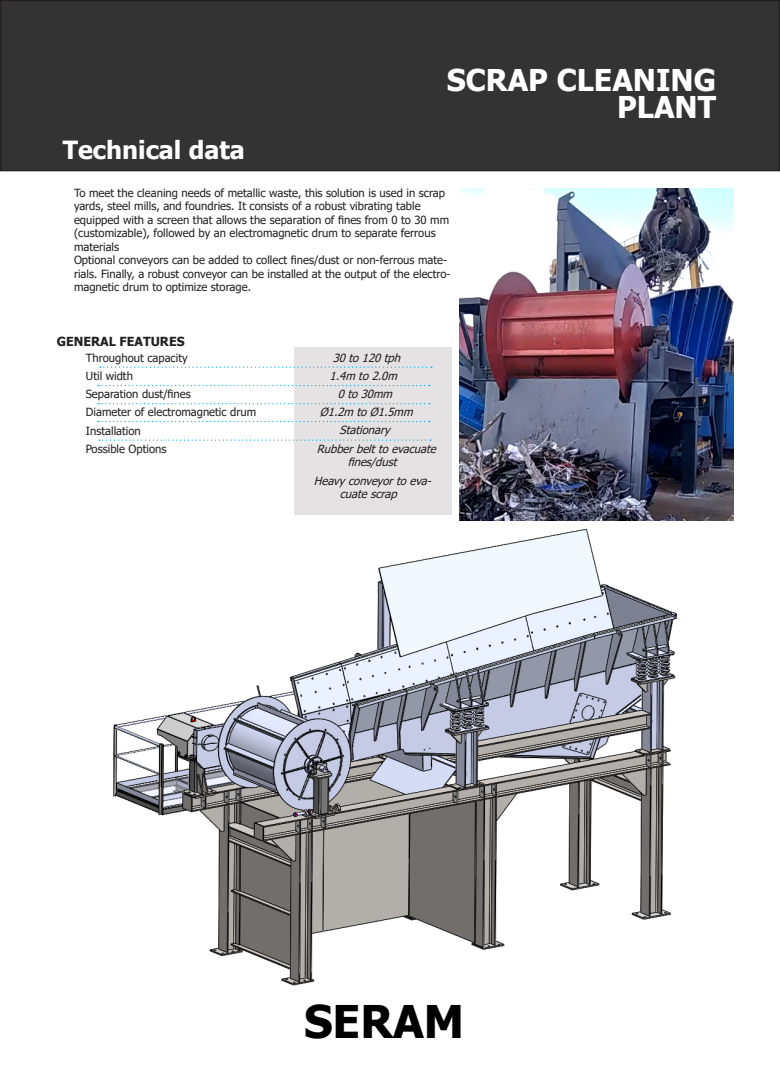
<style>
.page{position:relative;width:780px;height:1088px;background:#fff}
.page>*{position:absolute;margin:0;border:0;box-sizing:border-box;transform-origin:0 0}
.t1{font:700 45px "Tahoma";color:#000}
.t2{font:700 30px/27.5px "Tahoma";color:#fff;text-align:right}
.t3{font:700 25px "Tahoma";color:#fff}
.t4{font:700 12.5px "Tahoma";color:#231f20}
.t5{font:11.25px/13.5px "Tahoma";color:#231f20}
.t6{font:italic 11.25px/13.5px "Tahoma";color:#231f20}
</style>
<div class="page">
<img style="left:113px;top:487px;width:617px;height:499px">
<div style="left:1px;top:1px;width:778px;height:170px;background:#333"></div>
<div style="left:0;top:0;width:780px;height:171px;border:1px solid #231f20"></div>
<div style="left:294px;top:347px;width:157px;height:168px;background:#e5e2e3"></div>
<img style="left:460px;top:188px;width:273px;height:332px">
<svg style="left:100px;top:366px;width:332px;height:2px"></svg>
<svg style="left:98px;top:385px;width:332px;height:1px"></svg>
<svg style="left:98px;top:403px;width:332px;height:1px"></svg>
<svg style="left:98px;top:421px;width:332px;height:1px"></svg>
<svg style="left:99px;top:439px;width:332px;height:2px"></svg>
<p class="t3" style="left:63px;top:132px;width:183px">Technical data</p>
<p class="t2" style="left:447px;top:67px;width:271px">SCRAP CLEANING<br>PLANT</p>
<p class="t5" style="left:74px;top:187px;width:376px">To meet the cleaning needs of metallic waste, this solution is used in scrap yards, steel mills, and foundries. It consists of a robust vibrating table equipped with a screen that allows the separation of fines from 0 to 30 mm (customizable), followed by an electromagnetic drum to separate ferrous materials</p>
<p class="t5" style="left:74px;top:254px;width:378px">Optional conveyors can be added to collect fines/dust or non-ferrous mate&shy;rials. Finally, a robust conveyor can be installed at the output of the electro&shy;magnetic drum to optimize storage.</p>
<p class="t4" style="left:57px;top:333px;width:129px">GENERAL FEATURES</p>
<p class="t5" style="left:86px;top:351px;width:103px">Throughout capacity</p>
<p class="t5" style="left:86px;top:370px;width:48px">Util width</p>
<p class="t5" style="left:86px;top:388px;width:107px">Separation dust/fines</p>
<p class="t5" style="left:86px;top:406px;width:172px">Diameter of electromagnetic drum</p>
<p class="t5" style="left:86px;top:424px;width:56px">Installation</p>
<p class="t6" style="left:332px;top:351px;width:73px">30to120tph</p>
<p class="t6" style="left:337px;top:388px;width:60px">0to30mm</p>
<p class="t6" style="left:320px;top:406px;width:98px">Ø1.2m toØ1.5mm</p>
<p class="t6" style="left:339px;top:424px;width:56px">Stationary</p>
<p class="t6" style="left:329px;top:370px;width:73px">1.4m to2.0m</p>
<p class="t5" style="left:86px;top:443px;width:82px">Possible Options</p>
<p class="t6" style="left:348px;top:443px;width:94px;text-indent:-31px">Rubberbelttoevacuate fines/dust</p>
<p class="t6" style="left:340px;top:474px;width:97px;text-indent:-26px">Heavyconveyortoeva&shy;cuatescrap</p>
<p class="t1" style="left:304px;top:990px;width:161px">SERAM</p>
</div>
